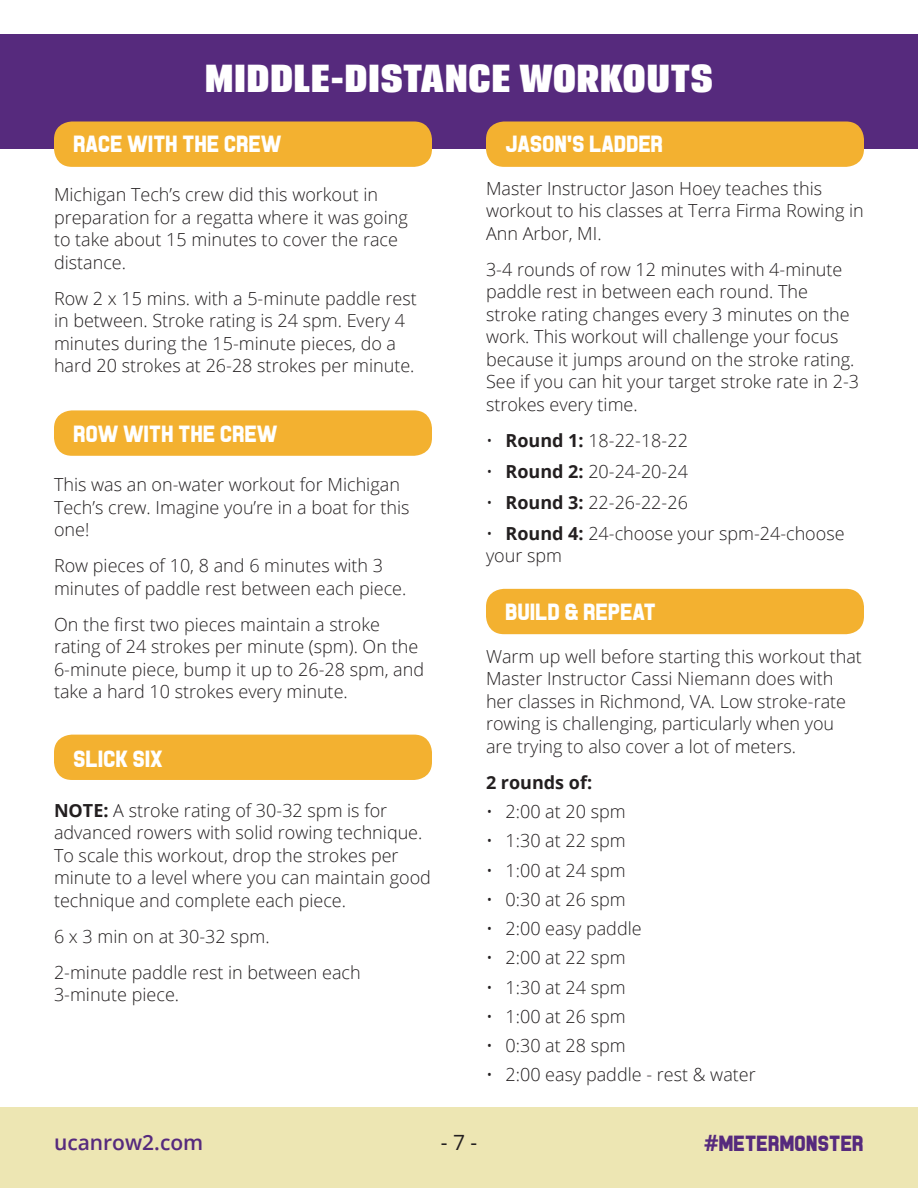
<style>
.page{position:relative;width:918px;height:1188px;background:#fff}
.page>*{position:absolute;margin:0;border:0;box-sizing:border-box;transform-origin:0 0}
.H1_-_Headline{font:42px "Breuer Headline";letter-spacing:.025em;color:#fff}
.Workout_Name{font:24px "Piston Pressure";letter-spacing:.025em;color:#fff}
.t1{font:22.5px "Piston Pressure";letter-spacing:.025em;color:#562a7d}
.t2{font:600 21px "Open Sans";color:#562a7d}
.t3{font:21px "Open Sans";color:#231f20}
.Workout_Copy{font:300 18px/22.5px "Open Sans";color:#231f20}
.Workout_Copy-2{font:700 18px "Open Sans";color:#231f20}
.s1{font-weight:700}
.s2{font-family:"Open Sans";font-weight:700}
</style>
<div class="page">
<div style="left:0;top:1107px;width:918px;height:81px;background:#ede6b3"></div>
<div style="left:486px;top:589px;width:378px;height:45px;background:#f3b130;border-radius:18px"></div>
<div style="left:0;top:34px;width:918px;height:114px;background:#562a7d"></div>
<div style="left:54px;top:122px;width:378px;height:45px;background:#f3b130;border-radius:18px"></div>
<div style="left:486px;top:122px;width:378px;height:45px;background:#f3b130;border-radius:18px"></div>
<div style="left:54px;top:410px;width:378px;height:46px;background:#f3b130;border-radius:18px"></div>
<div style="left:54px;top:735px;width:378px;height:45px;background:#f3b130;border-radius:18px"></div>
<p class="H1_-_Headline" style="left:205px;top:55px;width:509px">MIDDLE-DISTANCE WORKOUTS</p>
<p class="Workout_Name" style="left:74px;top:132px;width:209px">RACE WITH THE CREW</p>
<p class="Workout_Copy" style="left:54px;top:183px;width:355px">Michigan Tech’s crew did this workout in preparation for a regatta where it was going to take about 15 minutes to cover the race distance.</p>
<p class="Workout_Copy" style="left:54px;top:287px;width:364px">Row 2 x 15 mins. with a 5-minute paddle rest in between. Stroke rating is 24 spm. Every 4 minutes during the 15-minute pieces, do a hard 20 strokes at 26-28 strokes per minute.</p>
<p class="Workout_Name" style="left:74px;top:422px;width:205px">ROW WITH THE CREW</p>
<p class="Workout_Copy" style="left:54px;top:473px;width:357px">This was an on-water workout for Michigan<br>Tech’s crew. Imagine you’re in a boat for this one!</p>
<p class="Workout_Copy" style="left:54px;top:554px;width:354px">Row pieces of 10, 8 and 6 minutes with 3 minutes of paddle rest between each piece.</p>
<p class="Workout_Copy" style="left:54px;top:612px;width:372px">On the first two pieces maintain a stroke rating of 24 strokes per minute (spm). On the 6-minute piece, bump it up to 26-28 spm, and take a hard 10 strokes every minute.</p>
<p class="Workout_Name" style="left:74px;top:747px;width:90px">SLICK SIX</p>
<p class="Workout_Copy" style="left:54px;top:799px;width:378px"><span class="s1">NOTE:</span> A stroke rating of 30-32 spm is for advanced rowers with solid rowing technique.<br>To scale this workout, drop the strokes per minute to a level where you can maintain good technique and complete each piece.</p>
<p class="Workout_Copy" style="left:54px;top:925px;width:217px">6 x 3 min on at 30-32 spm.</p>
<p class="Workout_Copy" style="left:54px;top:961px;width:308px">2-minute paddle rest in between each<br>3-minute piece.</p>
<p class="Workout_Name" style="left:506px;top:132px;width:159px">JASON'S LADDER</p>
<p class="Workout_Copy" style="left:486px;top:176px;width:379px">Master Instructor Jason Hoey teaches this workout to his classes at Terra Firma Rowing in<br>Ann Arbor, MI.</p>
<p class="Workout_Copy" style="left:486px;top:257px;width:375px">3-4 rounds of row 12 minutes with 4-minute paddle rest in between each round. The stroke rating changes every 3 minutes on the work. This workout will challenge your focus because it jumps around on the stroke rating.<br>See if you can hit your target stroke rate in 2-3 strokes every time.</p>
<p class="Workout_Copy" style="left:486px;top:428px;width:203px">• <span class="s1">Round 1:</span> 18-22-18-22</p>
<p class="Workout_Copy" style="left:486px;top:459px;width:203px">• <span class="s1">Round 2:</span> 20-24-20-24</p>
<p class="Workout_Copy" style="left:486px;top:491px;width:203px">• <span class="s1">Round 3:</span> 22-26-22-26</p>
<p class="Workout_Copy" style="left:486px;top:522px;width:360px">• <span class="s1">Round 4:</span> 24-choose your spm-24-choose your spm</p>
<p class="Workout_Name" style="left:506px;top:600px;width:151px">BUILD &amp; REPEAT</p>
<p class="Workout_Copy" style="left:486px;top:645px;width:377px">Warm up well before starting this workout that Master Instructor Cassi Niemann does with her classes in Richmond, VA. Low stroke-rate rowing is challenging, particularly when you are trying to also cover a lot of meters.</p>
<p class="Workout_Copy-2" style="left:486px;top:770px;width:108px">2 rounds of:</p>
<p class="Workout_Copy" style="left:486px;top:800px;width:141px">• 2:00 at 20 spm</p>
<p class="Workout_Copy" style="left:486px;top:829px;width:141px">• 1:30 at 22 spm</p>
<p class="Workout_Copy" style="left:486px;top:858px;width:141px">• 1:00 at 24 spm</p>
<p class="Workout_Copy" style="left:486px;top:888px;width:141px">• 0:30 at 26 spm</p>
<p class="Workout_Copy" style="left:486px;top:917px;width:157px">• 2:00 easy paddle</p>
<p class="Workout_Copy" style="left:486px;top:946px;width:141px">• 2:00 at 22 spm</p>
<p class="Workout_Copy" style="left:486px;top:975px;width:141px">• 1:30 at 24 spm</p>
<p class="Workout_Copy" style="left:486px;top:1005px;width:141px">• 1:00 at 26 spm</p>
<p class="Workout_Copy" style="left:486px;top:1034px;width:141px">• 0:30 at 28 spm</p>
<p class="Workout_Copy" style="left:486px;top:1063px;width:271px">• 2:00 easy paddle - rest &amp; water</p>
<p class="t2" style="left:54px;top:1128px;width:151px">ucanrow2.com</p>
<p class="t3" style="left:441px;top:1128px;width:38px">- 7 -</p>
<p class="t1" style="left:704px;top:1133px;width:161px"><span class="s2">#</span>METERMONSTER</p>
</div>
